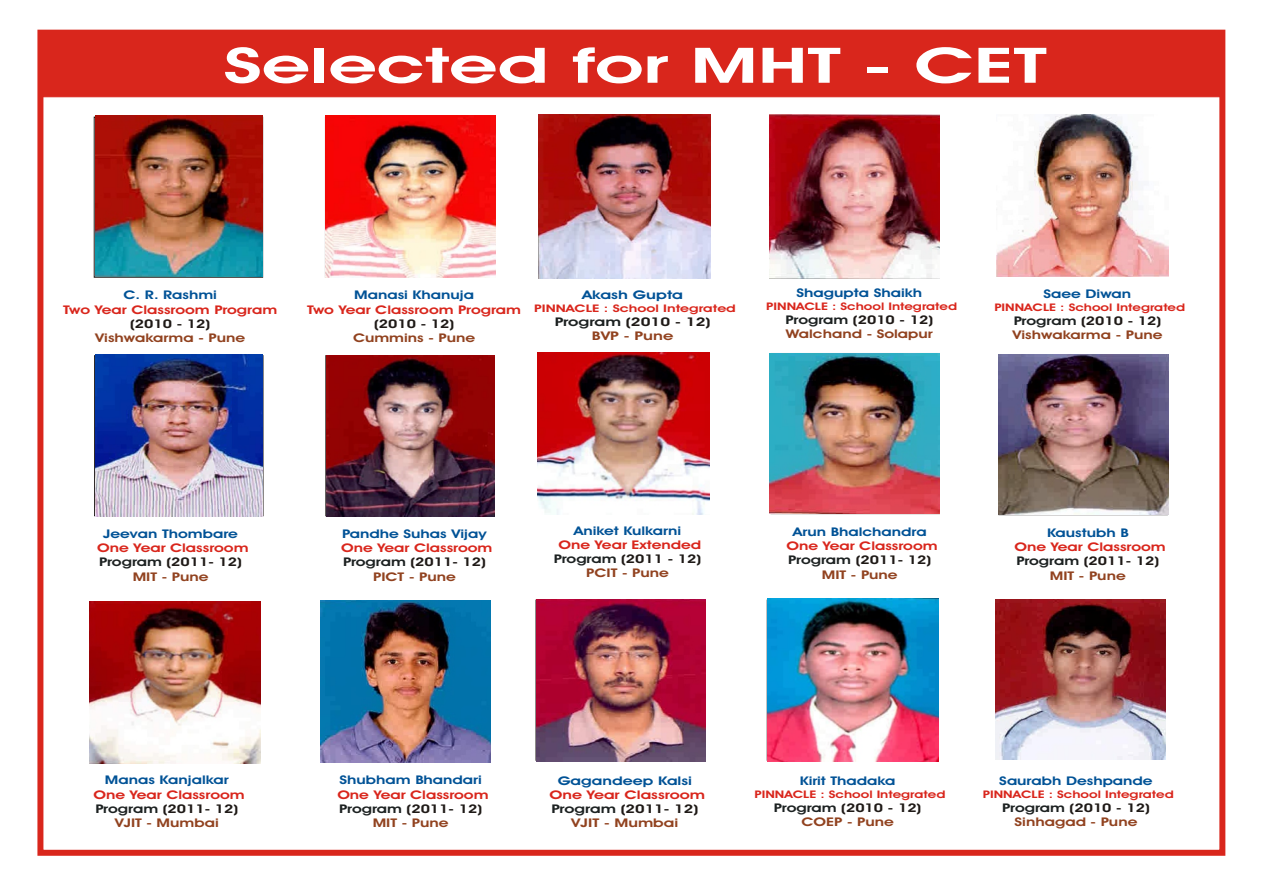
<style>
.page{position:relative;width:1263px;height:894px;background:#fff}
.page>*{position:absolute;margin:0;border:0;box-sizing:border-box;transform-origin:0 0}
.t1{font:700 49.2px "Avant Garde Bk BT";color:#fff;scale:1.62 1}
.t2{font:700 12px "Avant Garde Bk BT";color:#1f1a17;scale:1.34 1}
.t3{font:700 12px "Avant Garde Bk BT";color:#005296;scale:1.34 1}
.t4{font:700 12px "Avant Garde Bk BT";color:#d9261c;scale:1.34 1}
.t5{font:700 12px "Avant Garde Bk BT";color:#91421f;scale:1.34 1}
.t6{font:700 12px "Avant Garde Bk BT";color:#1f1a17;scale:1.41 1}
.t7{font:700 12px "Avant Garde Bk BT";color:#1f1a17;scale:1.37 1}
.t8{font:700 12px "Avant Garde Bk BT";color:#d9261c;scale:1.37 1}
.t9{font:700 12px "Avant Garde Bk BT";color:#005296;scale:1.37 1}
.t10{font:700 12px "Avant Garde Bk BT";color:#91421f;scale:1.37 1}
.t11{font:700 12px "Avant Garde Bk BT";color:#005296;scale:1.41 1}
.t12{font:700 12px "Avant Garde Bk BT";color:#91421f;scale:1.41 1}
.t13{font:700 10.5px "Avant Garde Bk BT";color:#d9261c;scale:1.34 1}
.t14{font:700 10.5px "Avant Garde Bk BT";color:#d9261c;scale:1.41 1}
.s1{color:#1c2121}
</style>
<div class="page">
<div style="left:37px;top:30px;width:1188px;height:826px;border:6px solid #d9261c"></div>
<div style="left:43px;top:32px;width:1177px;height:65px;background:#d9261c;border:1px solid #d9261c"></div>
<img style="left:95px;top:116px;width:167px;height:161px">
<img style="left:539px;top:114px;width:171px;height:164px">
<img style="left:770px;top:115px;width:170px;height:164px">
<img style="left:997px;top:114px;width:171px;height:163px">
<img style="left:767px;top:598px;width:172px;height:163px">
<img style="left:325px;top:116px;width:170px;height:161px">
<img style="left:89px;top:601px;width:171px;height:162px">
<img style="left:536px;top:599px;width:169px;height:163px">
<img style="left:320px;top:601px;width:171px;height:162px">
<img style="left:95px;top:355px;width:168px;height:161px">
<img style="left:326px;top:355px;width:168px;height:161px">
<img style="left:537px;top:353px;width:172px;height:161px">
<img style="left:770px;top:353px;width:170px;height:160px">
<img style="left:999px;top:354px;width:169px;height:160px">
<img style="left:996px;top:599px;width:169px;height:161px">
<h1 class="t1" style="left:224px;top:45px;width:510px">Selected for MHT - CET</h1>
<p class="t3" style="left:124px;top:290px;width:71px">C. R. Rashmi</p>
<p class="t2" style="left:130px;top:319px;width:61px">(2010 - 12)</p>
<p class="t4" style="left:63px;top:304px;width:161px">Two Year Classroom Program</p>
<p class="t5" style="left:95px;top:333px;width:113px">Vishwakarma - Pune</p>
<p class="t3" style="left:354px;top:290px;width:91px">Manasi Khanuja</p>
<p class="t2" style="left:374px;top:319px;width:61px">(2010 - 12)</p>
<p class="t4" style="left:307px;top:304px;width:161px">Two Year Classroom Program</p>
<p class="t5" style="left:353px;top:333px;width:93px">Cummins - Pune</p>
<p class="t11" style="left:582px;top:290px;width:73px">Akash Gupta</p>
<p class="t6" style="left:555px;top:317px;width:112px"><span class="s1">Program</span> (2010 - 12)</p>
<p class="t14" style="left:534px;top:304px;width:144px">PINNACLE : School Integrated</p>
<p class="t12" style="left:592px;top:331px;width:59px">BVP - Pune</p>
<p class="t3" style="left:797px;top:288px;width:95px">Shagupta Shaikh</p>
<p class="t2" style="left:786px;top:315px;width:112px"><span class="s1">Program</span> (2010 - 12)</p>
<p class="t13" style="left:766px;top:302px;width:144px">PINNACLE : School Integrated</p>
<p class="t5" style="left:786px;top:329px;width:111px">Walchand - Solapur</p>
<p class="t3" style="left:1044px;top:289px;width:67px">Saee Diwan</p>
<p class="t2" style="left:1014px;top:316px;width:112px"><span class="s1">Program</span> (2010 - 12)</p>
<p class="t13" style="left:994px;top:303px;width:144px">PINNACLE : School Integrated</p>
<p class="t5" style="left:1012px;top:330px;width:113px">Vishwakarma - Pune</p>
<p class="t3" style="left:103px;top:529px;width:102px">Jeevan Thombare</p>
<p class="t2" style="left:99px;top:557px;width:108px"><span class="s1">Program</span> (2011- 12)</p>
<p class="t4" style="left:97px;top:543px;width:114px">One Year Classroom</p>
<p class="t5" style="left:133px;top:572px;width:58px">MIT - Pune</p>
<p class="t3" style="left:342px;top:529px;width:109px">Pandhe Suhas Vijay</p>
<p class="t4" style="left:341px;top:543px;width:114px">One Year Classroom</p>
<p class="t5" style="left:373px;top:572px;width:63px">PICT - Pune</p>
<p class="t2" style="left:343px;top:557px;width:108px"><span class="s1">Program</span> (2011- 12)</p>
<p class="t3" style="left:574px;top:525px;width:82px">Aniket Kulkarni</p>
<p class="t2" style="left:554px;top:554px;width:112px"><span class="s1">Program</span> (2011 - 12)</p>
<p class="t4" style="left:559px;top:540px;width:108px">One Year Extended</p>
<p class="t5" style="left:586px;top:568px;width:63px">PCIT - Pune</p>
<p class="t3" style="left:793px;top:526px;width:101px">Arun Bhalchandra</p>
<p class="t2" style="left:788px;top:555px;width:108px"><span class="s1">Program</span> (2011- 12)</p>
<p class="t4" style="left:786px;top:541px;width:114px">One Year Classroom</p>
<p class="t5" style="left:822px;top:569px;width:58px">MIT - Pune</p>
<p class="t3" style="left:1047px;top:528px;width:62px">Kaustubh B</p>
<p class="t2" style="left:1016px;top:556px;width:108px"><span class="s1">Program</span> (2011- 12)</p>
<p class="t4" style="left:1015px;top:542px;width:114px">One Year Classroom</p>
<p class="t5" style="left:1050px;top:570px;width:58px">MIT - Pune</p>
<p class="t3" style="left:105px;top:775px;width:94px">Manas Kanjalkar</p>
<p class="t2" style="left:95px;top:804px;width:108px"><span class="s1">Program</span> (2011- 12)</p>
<p class="t4" style="left:93px;top:790px;width:114px">One Year Classroom</p>
<p class="t5" style="left:115px;top:818px;width:79px">VJIT - Mumbai</p>
<p class="t3" style="left:340px;top:775px;width:108px">Shubham Bhandari</p>
<p class="t2" style="left:339px;top:804px;width:108px"><span class="s1">Program</span> (2011- 12)</p>
<p class="t4" style="left:337px;top:790px;width:114px">One Year Classroom</p>
<p class="t5" style="left:373px;top:818px;width:58px">MIT - Pune</p>
<p class="t9" style="left:558px;top:775px;width:100px">Gagandeep Kalsi</p>
<p class="t7" style="left:551px;top:804px;width:109px"><span class="s1">Program</span> (2011- 12)</p>
<p class="t8" style="left:549px;top:790px;width:115px">One Year Classroom</p>
<p class="t10" style="left:571px;top:818px;width:80px">VJIT - Mumbai</p>
<p class="t3" style="left:800px;top:776px;width:73px">Kirit Thadaka</p>
<p class="t2" style="left:774px;top:803px;width:112px"><span class="s1">Program</span> (2010 - 12)</p>
<p class="t13" style="left:755px;top:790px;width:144px">PINNACLE : School Integrated</p>
<p class="t5" style="left:801px;top:817px;width:70px">COEP - Pune</p>
<p class="t3" style="left:999px;top:776px;width:116px">Saurabh Deshpande</p>
<p class="t2" style="left:1002px;top:803px;width:112px"><span class="s1">Program</span> (2010 - 12)</p>
<p class="t13" style="left:983px;top:790px;width:144px">PINNACLE : School Integrated</p>
<p class="t5" style="left:1015px;top:817px;width:93px">Sinhagad - Pune</p>
</div>
